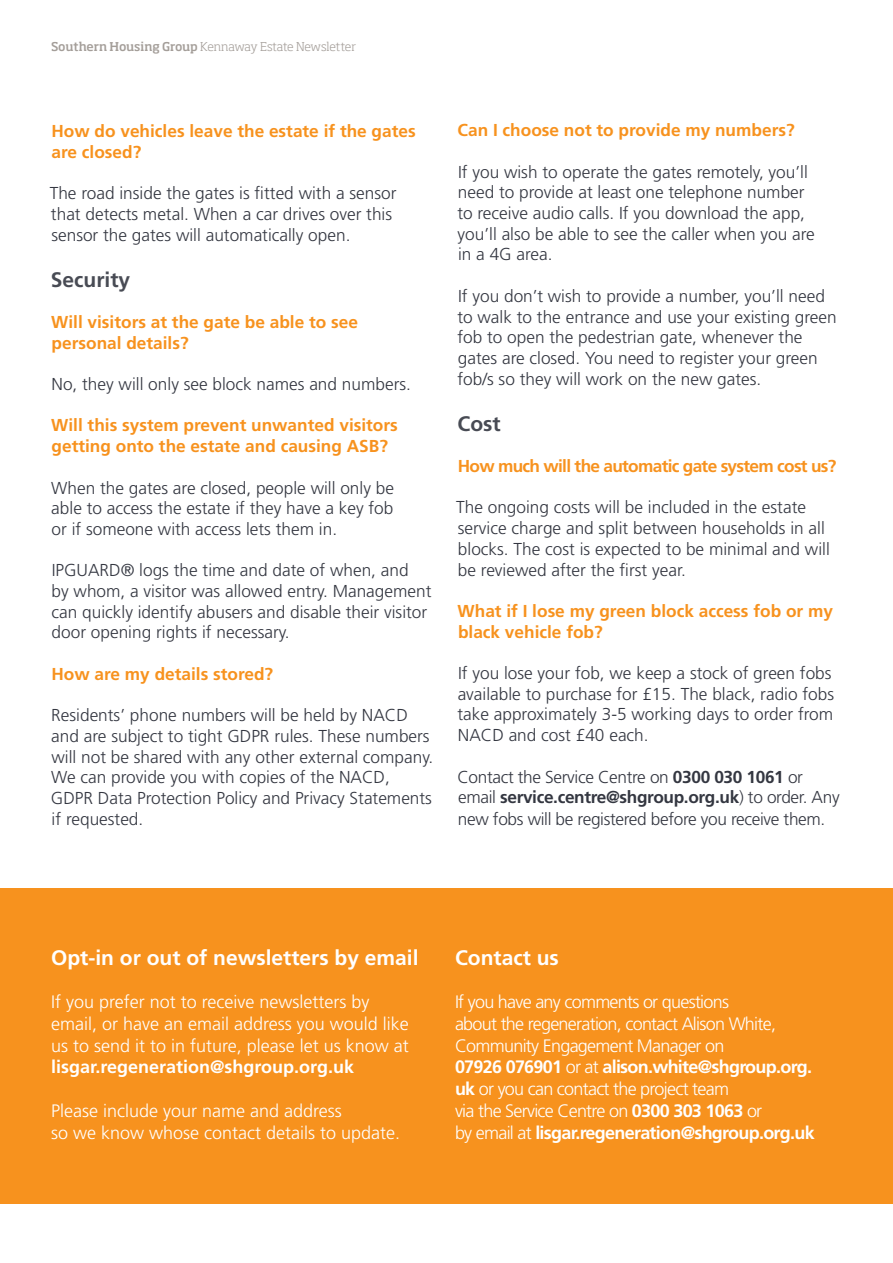
<style>
.page{position:relative;width:893px;height:1263px;background:#fff}
.page>*{position:absolute;margin:0;border:0;box-sizing:border-box;transform-origin:0 0}
.t1{font:700 21px "Frutiger LT Std";color:#fff}
.t2{font:700 21px "Frutiger LT Std";color:#484b54}
.t3{font:300 18px/21.8px "Frutiger LT Std";letter-spacing:-.04em;color:#fff}
.t4{font:300 18px/21.8px "Frutiger LT Std";color:#fff}
.t5{font:700 18px "Frutiger LT Std";color:#fff}
.t6{font:300 17.25px/20.7px "Frutiger LT Std";color:#343741}
.t7{font:700 17.25px/20.7px "Frutiger LT Std";color:#f7921e}
.t8{font:300 17.25px/21.1px "Frutiger LT Std";letter-spacing:-.02em;color:#343741}
.t9{font:700 17.25px "Frutiger LT Std";letter-spacing:-.04em;color:#f7921e}
.t10{font:300 12px "Soho Std";letter-spacing:-.03em;color:#a49e99}
.s1{font-weight:500}
.s2{font-weight:700}
</style>
<div class="page">
<div style="left:0;top:889px;width:893px;height:315px;background:#f7921e"></div>
<p class="t10" style="left:51px;top:39px;width:306px"><span class="s1">Southern Housing Group</span> Kennaway Estate Newsletter</p>
<p class="t7" style="left:51px;top:121px;width:366px">How do vehicles leave the estate if the gates are closed?</p>
<p class="t6" style="left:50px;top:183px;width:348px">The road inside the gates is fitted with a sensor that detects metal. When a car drives over this sensor the gates will automatically open.</p>
<p class="t2" style="left:51px;top:267px;width:81px">Security</p>
<p class="t7" style="left:51px;top:312px;width:308px">Will visitors at the gate be able to see personal details?</p>
<p class="t6" style="left:51px;top:374px;width:361px">No, they will only see block names and numbers.</p>
<p class="t7" style="left:51px;top:415px;width:348px">Will this system prevent unwanted visitors getting onto the estate and causing ASB?</p>
<p class="t6" style="left:51px;top:477px;width:344px;text-align:justify">When the gates are closed, people will only be able to access the estate if they have a key fob or if someone with access lets them in.</p>
<p class="t6" style="left:52px;top:560px;width:381px">IPGUARD® logs the time and date of when, and<br>by whom, a visitor was allowed entry. Management can quickly identify abusers and disable their visitor door opening rights if necessary.</p>
<p class="t7" style="left:51px;top:664px;width:223px">How are my details stored?</p>
<p class="t6" style="left:51px;top:705px;width:384px">Residents’ phone numbers will be held by NACD and are subject to tight GDPR rules. These numbers will not be shared with any other external company.<br>We can provide you with copies of the NACD, GDPR Data Protection Policy and Privacy Statements if requested.</p>
<p class="t7" style="left:458px;top:120px;width:339px">Can I choose not to provide my numbers?</p>
<p class="t6" style="left:457px;top:162px;width:359px">If you wish to operate the gates remotely, you’ll need to provide at least one telephone number to receive audio calls. If you download the app, you’ll also be able to see the caller when you are in a 4G area.</p>
<p class="t6" style="left:457px;top:286px;width:381px">If you don’t wish to provide a number, you’ll need to walk to the entrance and use your existing green fob to open the pedestrian gate, whenever the gates are closed. You need to register your green fob/s so they will work on the new gates.</p>
<p class="t2" style="left:457px;top:411px;width:45px">Cost</p>
<p class="t9" style="left:458px;top:456px;width:380px">How much will the automatic gate system cost us?</p>
<p class="t6" style="left:456px;top:497px;width:375px">The ongoing costs will be included in the estate service charge and split between households in all blocks. The cost is expected to be minimal and will be reviewed after the first year.</p>
<p class="t7" style="left:458px;top:601px;width:377px">What if I lose my green block access fob or my black vehicle fob?</p>
<p class="t6" style="left:457px;top:663px;width:378px">If you lose your fob, we keep a stock of green fobs available to purchase for £15. The black, radio fobs take approximately 3-5 working days to order from NACD and cost £40 each.</p>
<p class="t8" style="left:457px;top:766px;width:384px">Contact the Service Centre on <span class="s2">0300 030 1061</span> or email <span class="s2">service.centre@shgroup.org.uk</span>) to order. Any new fobs will be registered before you receive them.</p>
<p class="t1" style="left:51px;top:945px;width:369px">Opt-in or out of newsletters by email</p>
<p class="t4" style="left:51px;top:991px;width:359px">If you prefer not to receive newsletters by email, or have an email address you would like us to send it to in future, please let us know at</p>
<p class="t5" style="left:51px;top:1057px;width:305px">lisgar.regeneration@shgroup.org.uk</p>
<p class="t4" style="left:51px;top:1100px;width:351px">Please include your name and address<br>so we know whose contact details to update.</p>
<p class="t1" style="left:455px;top:945px;width:105px">Contact us</p>
<p class="t3" style="left:455px;top:991px;width:361px">If you have any comments or questions<br>about the regeneration, contact Alison White, Community Engagement Manager on<br><span class="s2">07926 076901</span> or at <span class="s2">alison.white@shgroup.org. uk</span> or you can contact the project team<br>via the Service Centre on <span class="s2">0300 303 1063</span> or<br>by email at <span class="s2">lisgar.regeneration@shgroup.org.uk</span></p>
</div>
